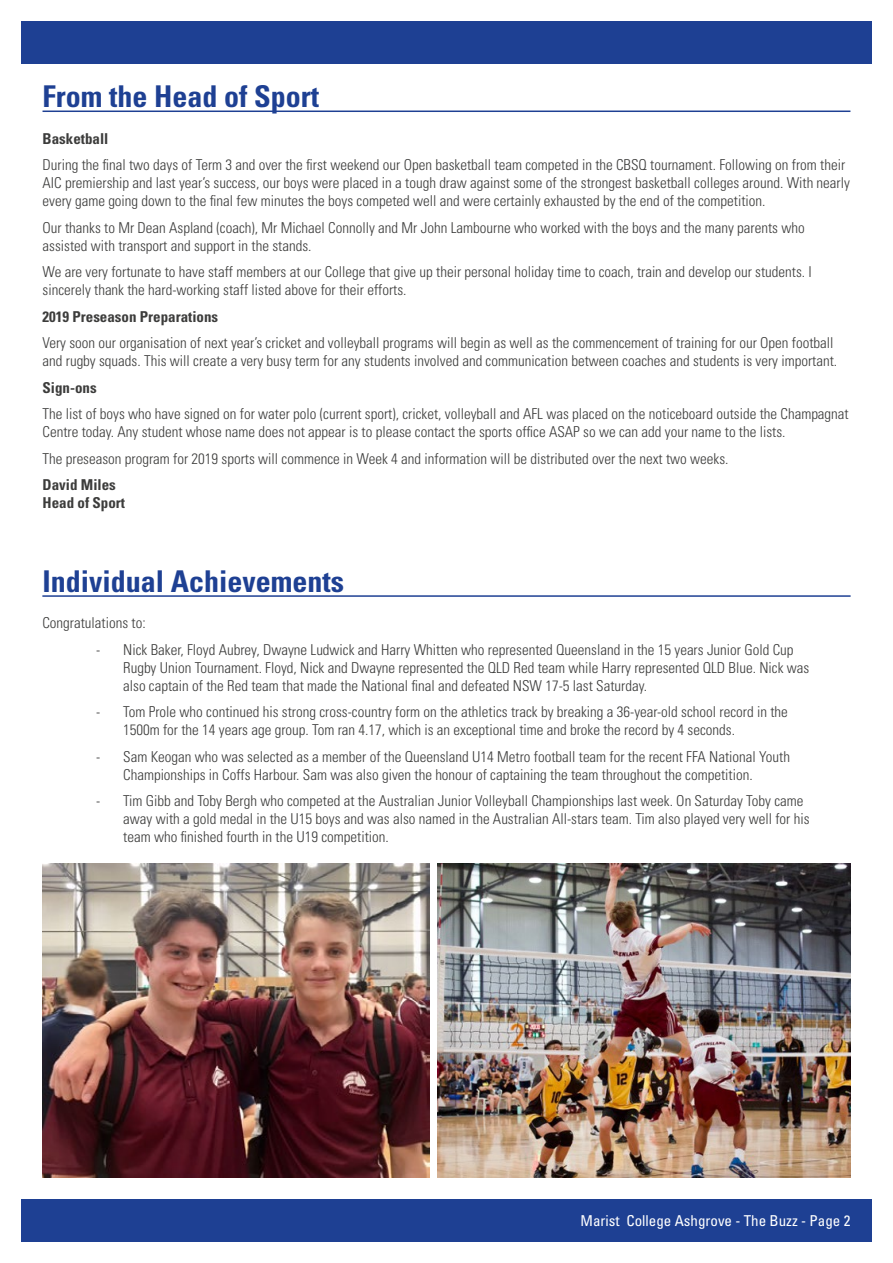
<style>
.page{position:relative;width:893px;height:1263px;background:#fff}
.page>*{position:absolute;margin:0;border:0;box-sizing:border-box;transform-origin:0 0}
.t1{font:700 condensed 30px "Univers LT Std";color:#1e4093}
.t2{font:300 condensed 15px/18px "Univers LT Std";color:#3c3c3b}
.t3{font:700 condensed 15px/18px "Univers LT Std";color:#3c3c3b}
.t4{font:condensed 15px "Univers LT Std";color:#fff}
</style>
<div class="page">
<div style="left:21px;top:1199px;width:851px;height:43px;background:#1e4093"></div>
<div style="left:21px;top:21px;width:851px;height:43px;background:#1e4093"></div>
<hr style="left:43px;top:111px;width:807px;height:1px;background:#1e4093">
<hr style="left:42px;top:595px;width:809px;height:2px;background:#1e4093">
<img style="left:43px;top:863px;width:387px;height:315px">
<img style="left:438px;top:863px;width:412px;height:315px">
<h1 class="t1" style="left:43px;top:78px;width:278px">From the Head of Sport</h1>
<p class="t3" style="left:43px;top:129px;width:67px">Basketball</p>
<p class="t2" style="left:43px;top:156px;width:809px">During the final two days of Term 3 and over the first weekend our Open basketball team competed in the CBSQ tournament. Following on from their<br>AIC premiership and last year’s success, our boys were placed in a tough draw against some of the strongest basketball colleges around. With nearly every game going down to the final few minutes the boys competed well and were certainly exhausted by the end of the competition.</p>
<p class="t2" style="left:43px;top:218px;width:764px">Our thanks to Mr Dean Aspland (coach), Mr Michael Connolly and Mr John Lambourne who worked with the boys and the many parents who assisted with transport and support in the stands.</p>
<p class="t2" style="left:43px;top:263px;width:771px">We are very fortunate to have staff members at our College that give up their personal holiday time to coach, train and develop our students. I sincerely thank the hard-working staff listed above for their efforts.</p>
<p class="t3" style="left:43px;top:307px;width:177px">2019 Preseason Preparations</p>
<p class="t2" style="left:43px;top:334px;width:796px">Very soon our organisation of next year’s cricket and volleyball programs will begin as well as the commencement of training for our Open football and rugby squads. This will create a very busy term for any students involved and communication between coaches and students is very important.</p>
<p class="t3" style="left:43px;top:378px;width:56px">Sign-ons</p>
<p class="t2" style="left:43px;top:405px;width:808px">The list of boys who have signed on for water polo (current sport), cricket, volleyball and AFL was placed on the noticeboard outside the Champagnat<br>Centre today. Any student whose name does not appear is to please contact the sports office ASAP so we can add your name to the lists.</p>
<p class="t2" style="left:43px;top:450px;width:688px">The preseason program for 2019 sports will commence in Week 4 and information will be distributed over the next two weeks.</p>
<p class="t3" style="left:43px;top:476px;width:84px">David Miles<br>Head of Sport</p>
<h1 class="t1" style="left:42px;top:562px;width:303px">Individual Achievements</h1>
<p class="t2" style="left:42px;top:614px;width:105px">Congratulations to:</p>
<p class="t2" style="left:123px;top:640px;width:688px;text-indent:-27px">- Nick Baker, Floyd Aubrey, Dwayne Ludwick and Harry Whitten who represented Queensland in the 15 years Junior Gold Cup<br>Rugby Union Tournament. Floyd, Nick and Dwayne represented the QLD Red team while Harry represented QLD Blue. Nick was also captain of the Red team that made the National final and defeated NSW 17-5 last Saturday.</p>
<p class="t2" style="left:123px;top:703px;width:666px;text-indent:-27px">- Tom Prole who continued his strong cross-country form on the athletics track by breaking a 36-year-old school record in the<br>1500m for the 14 years age group. Tom ran 4.17, which is an exceptional time and broke the record by 4 seconds.</p>
<p class="t2" style="left:123px;top:747px;width:668px;text-indent:-27px">- Sam Keogan who was selected as a member of the Queensland U14 Metro football team for the recent FFA National Youth<br>Championships in Coffs Harbour. Sam was also given the honour of captaining the team throughout the competition.</p>
<p class="t2" style="left:123px;top:792px;width:688px;text-indent:-27px">- Tim Gibb and Toby Bergh who competed at the Australian Junior Volleyball Championships last week. On Saturday Toby came away with a gold medal in the U15 boys and was also named in the Australian All-stars team. Tim also played very well for his team who finished fourth in the U19 competition.</p>
<p class="t4" style="left:580px;top:1211px;width:271px">Marist College Ashgrove - The Buzz - Page 2</p>
</div>
